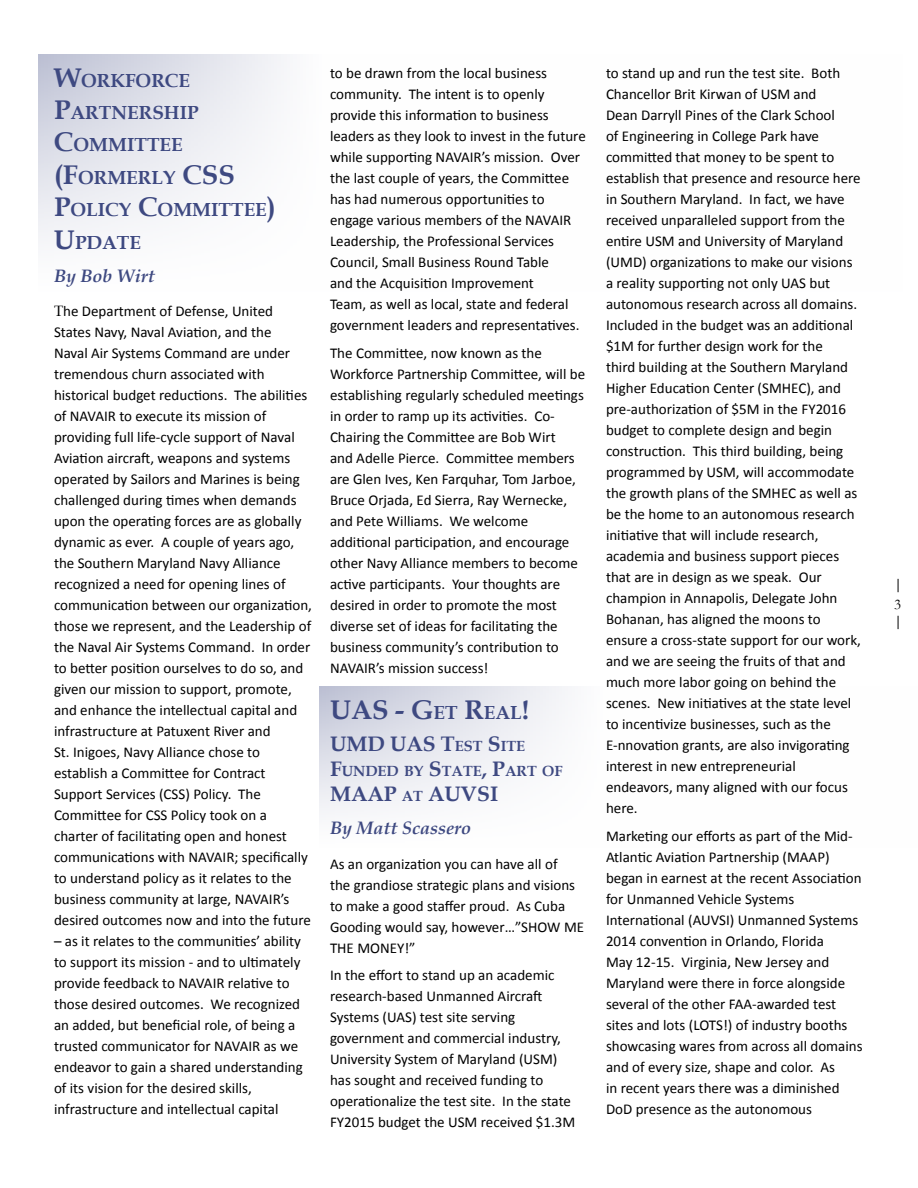
<style>
.page{position:relative;width:918px;height:1188px;background:#fff}
.page>*{position:absolute;margin:0;border:0;box-sizing:border-box;transform-origin:0 0}
.t1{font:700 27px "Book Antiqua";color:#3e4981}
.t2{font:700 21px "Book Antiqua";color:#3e4981}
.t3{font:700 18.9px/32.4px "Book Antiqua";color:#3e4981}
.t4{font:italic 700 18px "Book Antiqua";color:#3e4981}
.t5{font:15px/21px "Calibri";color:#000}
.t6{font:15px "Garamond";color:#000}
.t7{font:700 14.7px "Book Antiqua";color:#3e4981}
.s1{font-size:27px}
.s2{font-family:"Book Antiqua"}
.s3{font-size:18.9px}
.s4{font-size:14.7px}
.s5{font-size:21px}
</style>
<div class="page">
<svg style="left:38px;top:55px;width:246px;height:186px"></svg>
<svg style="left:320px;top:686px;width:245px;height:127px"></svg>
<svg style="left:898px;top:616px;width:1px;height:13px"></svg>
<svg style="left:898px;top:579px;width:1px;height:13px"></svg>
<p class="t3" style="left:54px;top:64px;width:223px"><span class="s1">W</span>ORKFORCE<br><span class="s1">P</span>ARTNERSHIP<br><span class="s1">C</span>OMMITTEE <span class="s1">(F</span>ORMERLY <span class="s1">CSS<br>P</span>OLICY <span class="s1">C</span>OMMITTEE<span class="s1">)<br>U</span>PDATE</p>
<p class="t4" style="left:54px;top:263px;width:102px">By Bob Wirt</p>
<p class="t5" style="left:54px;top:301px;width:259px"><span class="s2">T</span>he Department of Defense, United States Navy, Naval Aviation, and the<br>Naval Air Systems Command are under tremendous churn associated with historical budget reductions. The abilities of NAVAIR to execute its mission of providing full life-cycle support of Naval Aviation aircraft, weapons and systems operated by Sailors and Marines is being challenged during times when demands upon the operating forces are as globally dynamic as ever. A couple of years ago, the Southern Maryland Navy Alliance recognized a need for opening lines of communication between our organization, those we represent, and the Leadership of the Naval Air Systems Command. In order to better position ourselves to do so, and given our mission to support, promote, and enhance the intellectual capital and infrastructure at Patuxent River and<br>St. Inigoes, Navy Alliance chose to establish a Committee for Contract Support Services (CSS) Policy. The Committee for CSS Policy took on a charter of facilitating open and honest communications with NAVAIR; specifically to understand policy as it relates to the business community at large, NAVAIR’s desired outcomes now and into the future</p>
<p class="t5" style="left:54px;top:931px;width:250px">– as it relates to the communities’ ability to support its mission - and to ultimately provide feedback to NAVAIR relative to those desired outcomes. We recognized an added, but beneficial role, of being a trusted communicator for NAVAIR as we endeavor to gain a shared understanding of its vision for the desired skills, infrastructure and intellectual capital</p>
<p class="t5" style="left:330px;top:63px;width:257px">to be drawn from the local business community. The intent is to openly provide this information to business leaders as they look to invest in the future while supporting NAVAIR’s mission. Over the last couple of years, the Committee has had numerous opportunities to engage various members of the NAVAIR Leadership, the Professional Services Council, Small Business Round Table<br>and the Acquisition Improvement<br>Team, as well as local, state and federal government leaders and representatives.</p>
<p class="t5" style="left:330px;top:342px;width:257px">The Committee, now known as the Workforce Partnership Committee, will be establishing regularly scheduled meetings in order to ramp up its activities. Co-Chairing the Committee are Bob Wirt<br>and Adelle Pierce. Committee members are Glen Ives, Ken Farquhar, Tom Jarboe, Bruce Orjada, Ed Sierra, Ray Wernecke, and Pete Williams. We welcome additional participation, and encourage other Navy Alliance members to become active participants. Your thoughts are desired in order to promote the most diverse set of ideas for facilitating the business community’s contribution to NAVAIR’s mission success!</p>
<h1 class="t1" style="left:330px;top:691px;width:201px">UAS - G<span class="s3">ET</span> R<span class="s3">EAL</span>!</h1>
<h2 class="t2" style="left:330px;top:729px;width:197px">UMD UAS T<span class="s4">EST</span> S<span class="s4">ITE</span></h2>
<p class="t7" style="left:330px;top:761px;width:234px"><span class="s5">F</span>UNDED BY <span class="s5">S</span>TATE<span class="s5">, P</span>ART OF</p>
<h2 class="t2" style="left:330px;top:780px;width:168px">MAAP <span class="s4">AT</span> AUVSI</h2>
<p class="t4" style="left:330px;top:816px;width:143px">By Matt Scassero</p>
<p class="t5" style="left:330px;top:853px;width:256px">As an organization you can have all of<br>the grandiose strategic plans and visions to make a good staffer proud. As Cuba<br>Gooding would say, however…”SHOW ME<br>THE MONEY!”</p>
<p class="t5" style="left:330px;top:965px;width:247px">In the effort to stand up an academic research-based Unmanned Aircraft Systems (UAS) test site serving government and commercial industry, University System of Maryland (USM) has sought and received funding to operationalize the test site. In the state FY2015 budget the USM received $1.3M</p>
<p class="t5" style="left:606px;top:63px;width:256px">to stand up and run the test site. Both Chancellor Brit Kirwan of USM and<br>Dean Darryll Pines of the Clark School<br>of Engineering in College Park have committed that money to be spent to establish that presence and resource here in Southern Maryland. In fact, we have received unparalleled support from the entire USM and University of Maryland (UMD) organizations to make our visions a reality supporting not only UAS but autonomous research across all domains.<br>Included in the budget was an additional $1M for further design work for the<br>third building at the Southern Maryland Higher Education Center (SMHEC), and pre-authorization of $5M in the FY2016 budget to complete design and begin construction. This third building, being programmed by USM, will accommodate the growth plans of the SMHEC as well as be the home to an autonomous research initiative that will include research, academia and business support pieces that are in design as we speak. Our champion in Annapolis, Delegate John Bohanan, has aligned the moons to ensure a cross-state support for our work, and we are seeing the fruits of that and much more labor going on behind the scenes. New initiatives at the state level to incentivize businesses, such as the E-nnovation grants, are also invigorating interest in new entrepreneurial endeavors, many aligned with our focus here.</p>
<p class="t5" style="left:606px;top:825px;width:258px">Marketing our efforts as part of the Mid-Atlantic Aviation Partnership (MAAP) began in earnest at the recent Association for Unmanned Vehicle Systems International (AUVSI) Unmanned Systems 2014 convention in Orlando, Florida<br>May 12-15. Virginia, New Jersey and Maryland were there in force alongside several of the other FAA-awarded test sites and lots (LOTS!) of industry booths showcasing wares from across all domains and of every size, shape and color. As<br>in recent years there was a diminished DoD presence as the autonomous</p>
<p class="t6" style="left:894px;top:594px;width:9px">3</p>
</div>
